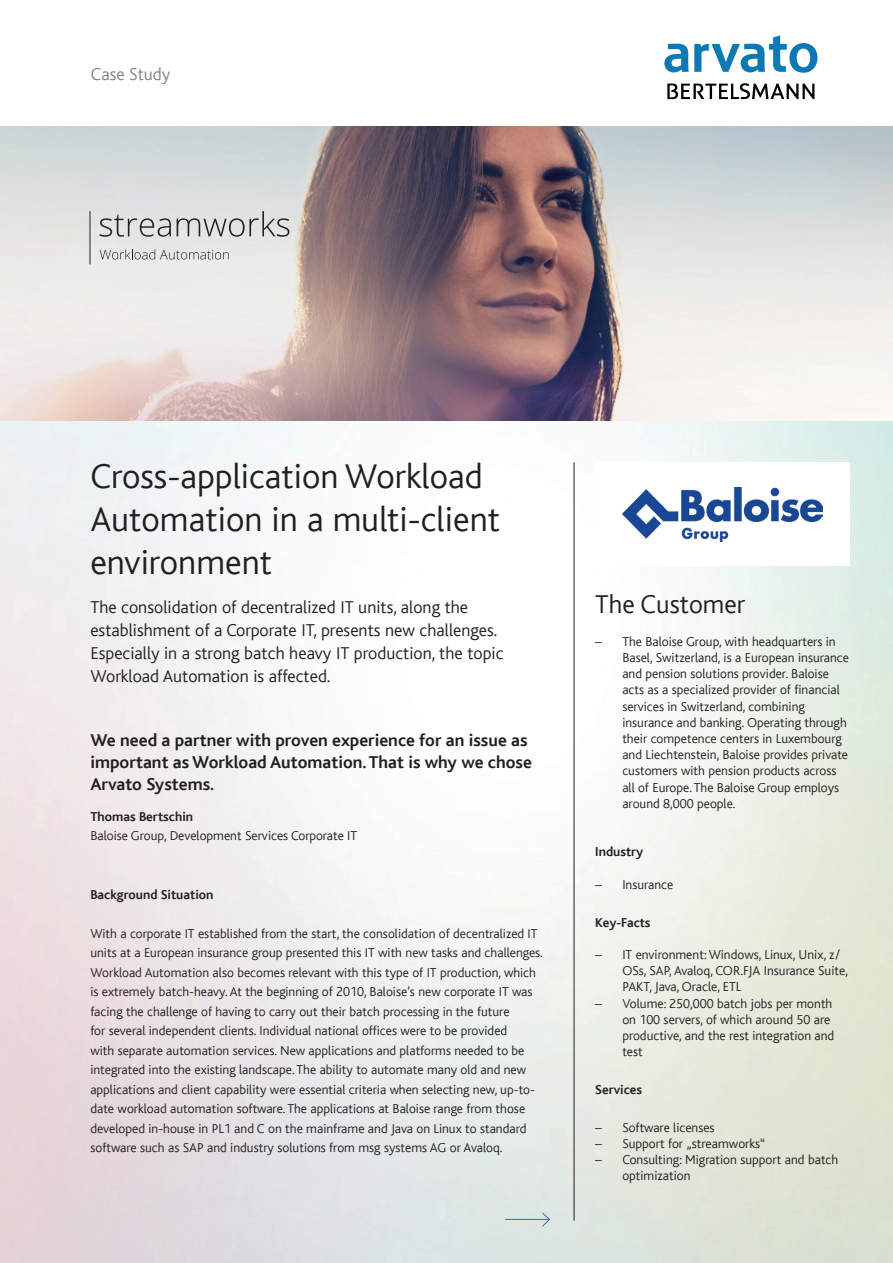
<style>
.page{position:relative;width:893px;height:1263px;background:#fff}
.page>*{position:absolute;margin:0;border:0;box-sizing:border-box;transform-origin:0 0}
.t1{font:300 36px/43.2px "Bliss";color:#231f20}
.t2{font:300 27px "Bliss";color:#231f20}
.t3{font:300 18px/22.8px "Bliss";color:#231f20}
.t4{font:700 18px/21.6px "Bliss";color:#231f20}
.t5{font:300 18px "Bliss";color:#808285}
.t6{font:300 13.5px/16.2px "Bliss";color:#231f20}
.t7{font:700 13.5px "Bliss";color:#231f20}
</style>
<div class="page">
<img style="left:0;top:126px;width:893px;height:1137px">
<hr style="left:505px;top:1219px;width:44px;height:1px;background:#177db7">
<svg style="left:542px;top:1212px;width:8px;height:15px"></svg>
<hr style="left:574px;top:462px;width:1px;height:758px;background:#231f20">
<div style="left:595px;top:462px;width:254px;height:103px;background:#fff"></div>
<img style="left:623px;top:488px;width:199px;height:54px">
<svg style="left:664px;top:35px;width:153px;height:38px"></svg>
<svg style="left:667px;top:83px;width:147px;height:16px"></svg>
<svg style="left:100px;top:214px;width:71px;height:23px"></svg>
<svg style="left:177px;top:211px;width:112px;height:26px"></svg>
<svg style="left:100px;top:249px;width:129px;height:10px"></svg>
<hr style="left:90px;top:211px;width:1px;height:53px;background:#231f20">
<h3 class="t5" style="left:91px;top:64px;width:81px">Case Study</h3>
<h1 class="t1" style="left:90px;top:455px;width:411px">Cross-application Workload<br>Automation in a multi-client environment</h1>
<h3 class="t3" style="left:90px;top:596px;width:415px">The consolidation of decentralized IT units, along the establishment of a Corporate IT, presents new challenges.<br>Especially in a strong batch heavy IT production, the topic Workload Automation is affected.</h3>
<h3 class="t4" style="left:90px;top:730px;width:443px">We need a partner with proven experience for an issue as important as Workload Automation. That is why we chose<br>Arvato Systems.</h3>
<p class="t7" style="left:90px;top:809px;width:104px">Thomas Bertschin</p>
<p class="t6" style="left:90px;top:828px;width:268px">Baloise Group, Development Services Corporate IT</p>
<p class="t7" style="left:90px;top:887px;width:125px">Background Situation</p>
<p class="t6" style="left:90px;top:924px;width:454px;line-height:19.5px">With a corporate IT established from the start, the consolidation of decentralized IT units at a European insurance group presented this IT with new tasks and challenges.<br>Workload Automation also becomes relevant with this type of IT production, which is extremely batch-heavy. At the beginning of 2010, Baloise’s new corporate IT was facing the challenge of having to carry out their batch processing in the future<br>for several independent clients. Individual national offices were to be provided<br>with separate automation services. New applications and platforms needed to be integrated into the existing landscape. The ability to automate many old and new applications and client capability were essential criteria when selecting new, up-to&shy;date workload automation software. The applications at Baloise range from those developed in-house in PL1 and C on the mainframe and Java on Linux to standard software such as SAP and industry solutions from msg systems AG or Avaloq.</p>
<h2 class="t2" style="left:595px;top:590px;width:152px">The Customer</h2>
<p class="t6" style="left:622px;top:633px;width:228px;text-indent:-27px">– The Baloise Group, with headquarters in Basel, Switzerland, is a European insurance and pension solutions provider. Baloise acts as a specialized provider of financial services in Switzerland, combining insurance and banking. Operating through their competence centers in Luxembourg and Liechtenstein, Baloise provides private customers with pension products across all of Europe. The Baloise Group employs around 8,000 people.</p>
<p class="t7" style="left:595px;top:845px;width:49px">Industry</p>
<p class="t6" style="left:595px;top:876px;width:80px">– Insurance</p>
<p class="t7" style="left:595px;top:915px;width:57px">Key-Facts</p>
<p class="t6" style="left:622px;top:947px;width:227px;text-indent:-27px">– IT environment: Windows, Linux, Unix, z/<br>OSs, SAP, Avaloq, COR.FJA Insurance Suite,<br>PAKT, Java, Oracle, ETL</p>
<p class="t6" style="left:622px;top:995px;width:214px;text-indent:-27px">– Volume: 250,000 batch jobs per month on 100 servers, of which around 50 are productive, and the rest integration and test</p>
<p class="t7" style="left:595px;top:1082px;width:48px">Services</p>
<p class="t6" style="left:595px;top:1119px;width:121px">– Software licenses</p>
<p class="t6" style="left:595px;top:1136px;width:172px">– Support for „streamworks“</p>
<p class="t6" style="left:622px;top:1152px;width:218px;text-indent:-27px">– Consulting: Migration support and batch optimization</p>
</div>
